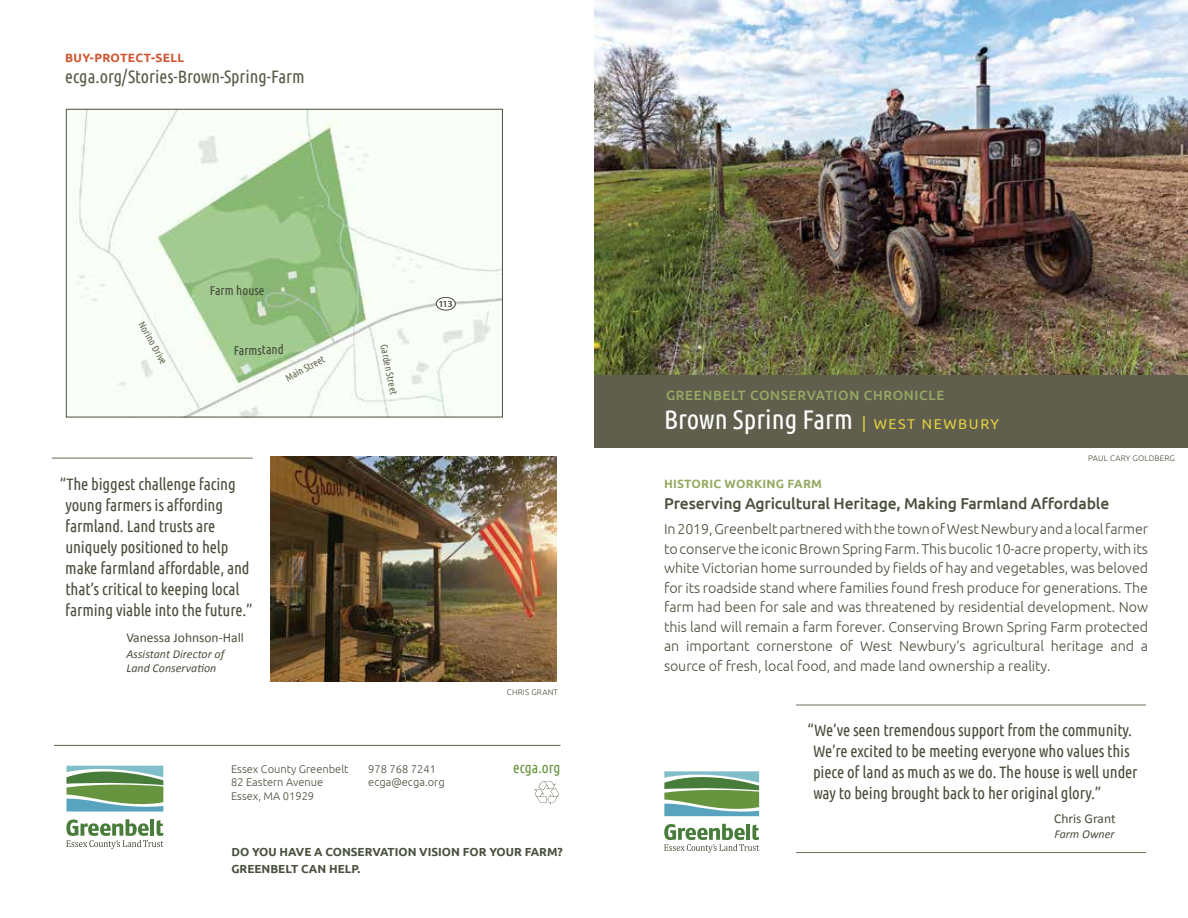
<style>
.page{position:relative;width:1188px;height:918px;background:#fff}
.page>*{position:absolute;margin:0;border:0;box-sizing:border-box;transform-origin:0 0}
.t1{font:27px "Ubuntu Condensed";color:#fff}
.t2{font:18px "Ubuntu Condensed";color:#565c48}
.t3{font:16.5px/21px "Ubuntu Condensed";letter-spacing:-.01em;color:#49503d}
.t4{font:500 15.75px "Ubuntu";letter-spacing:-.01em;color:#49503d}
.t5{font:15px "Ubuntu Condensed";color:#67953f}
.t6{font:300 14.25px/19.5px "Ubuntu";letter-spacing:-.005em;color:#49503d;text-align:justify}
.t7{font:500 13.5px "Ubuntu";letter-spacing:.05em;color:#97aa63}
.t8{font:13.5px "Calibri";color:#49503d}
.t9{font:12.9px "Ubuntu Condensed";letter-spacing:-.005em;color:#464c3a}
.t10{font:italic 12px/13.5px "Calibri";color:#49503d}
.t11{font:700 12px "Ubuntu";letter-spacing:.02em;color:#97aa63}
.t12{font:700 12px "Ubuntu";letter-spacing:.03em;color:#d05530}
.t13{font:700 11.7px/16.5px "Ubuntu";color:#49503d}
.t14{font:300 11.1px/13.4px "Ubuntu";color:#49503d}
.t15{font:10.05px "Ubuntu Condensed";color:#686654}
.t16{font:600 9.3px "Myriad Pro";color:#4b4b3c;scale:1.08 1}
.t17{font:300 8.1px "Ubuntu";letter-spacing:.02em;color:#49503d}
.s1{font-family:"Ubuntu";font-size:16.5px;color:#e5d03e}
.s2{font-family:"Ubuntu";font-size:14.25px;color:#e5d03e}
</style>
<div class="page">
<img style="left:594px;top:0;width:594px;height:375px">
<div style="left:594px;top:375px;width:594px;height:72px;background:#605f4e"></div>
<svg style="left:664px;top:824px;width:95px;height:29px"></svg>
<svg style="left:664px;top:771px;width:95px;height:45px;background:#7caa85"></svg>
<svg style="left:66px;top:819px;width:97px;height:30px"></svg>
<svg style="left:66px;top:765px;width:97px;height:47px;background:#7eab88"></svg>
<svg style="left:534px;top:781px;width:25px;height:24px"></svg>
<hr style="left:54px;top:745px;width:507px;height:1px;background:#605f4e">
<img style="left:73px;top:111px;width:428px;height:304px">
<div style="left:66px;top:109px;width:437px;height:308px;border:1px solid #49503d"></div>
<div style="left:436px;top:297px;width:19px;height:13px;background:#fff;border-radius:50%"></div>
<div style="left:436px;top:297px;width:20px;height:14px;border:1px solid #4b4b3c;border-radius:50%"></div>
<hr style="left:796px;top:705px;width:350px;height:1px;background:#6e6c54">
<hr style="left:796px;top:852px;width:350px;height:1px;background:#6e6c54">
<hr style="left:52px;top:458px;width:201px;height:1px;background:#6e6c54">
<img style="left:270px;top:457px;width:287px;height:224px">
<p class="t12" style="left:65px;top:51px;width:121px">BUY-PROTECT-SELL</p>
<p class="t2" style="left:65px;top:66px;width:241px">ecga.org/Stories-Brown-Spring-Farm</p>
<p class="t15" style="left:146px;top:319px;width:49px;rotate:60deg">Norino Drive</p>
<p class="t9" style="left:210px;top:282px;width:56px">Farm house</p>
<p class="t15" style="left:283px;top:373px;width:45px;rotate:-28deg">Main Street</p>
<p class="t15" style="left:390px;top:343px;width:52px;rotate:78deg">Garden Street</p>
<p class="t9" style="left:234px;top:342px;width:52px">Farmstand</p>
<p class="t3" style="left:65px;top:473px;width:189px;text-indent:-5px">“The biggest challenge facing young farmers is affording farmland. Land trusts are uniquely positioned to help make farmland affordable, and that’s critical to keeping local farming viable into the future.”</p>
<p class="t8" style="left:126px;top:629px;width:119px">Vanessa Johnson-Hall</p>
<p class="t10" style="left:126px;top:647px;width:100px">Assistant Director of<br>Land Conservation</p>
<p class="t16" style="left:439px;top:298px;width:15px">113</p>
<p class="t17" style="left:507px;top:687px;width:53px">CHRIS GRANT</p>
<p class="t14" style="left:231px;top:762px;width:119px">Essex County Greenbelt<br>82 Eastern Avenue<br>Essex, MA 01929</p>
<p class="t14" style="left:368px;top:763px;width:78px;line-height:12.5px">978 768 7241 ecga@ecga.org</p>
<p class="t5" style="left:513px;top:758px;width:49px">ecga.org</p>
<p class="t13" style="left:231px;top:844px;width:333px">DO YOU HAVE A CONSERVATION VISION FOR YOUR FARM?<br>GREENBELT CAN HELP.</p>
<p class="t7" style="left:666px;top:387px;width:280px">GREENBELT CONSERVATION CHRONICLE</p>
<h1 class="t1" style="left:664px;top:402px;width:337px">Brown Spring Farm <span class="s1">|</span> <span class="s2">WEST NEWBURY</span></h1>
<p class="t17" style="left:1088px;top:453px;width:88px">PAUL CARY GOLDBERG</p>
<p class="t11" style="left:664px;top:476px;width:160px">HISTORIC WORKING FARM</p>
<p class="t4" style="left:664px;top:493px;width:447px">Preserving Agricultural Heritage, Making Farmland Affordable</p>
<p class="t6" style="left:664px;top:519px;width:486px">In 2019, Greenbelt partnered with the town of West Newbury and a local farmer to conserve the iconic Brown Spring Farm. This bucolic 10-acre property, with its white Victorian home surrounded by fields of hay and vegetables, was beloved for its roadside stand where families found fresh produce for generations. The farm had been for sale and was threatened by residential development. Now this land will remain a farm forever. Conserving Brown Spring Farm protected an important cornerstone of West Newbury’s agricultural heritage and a source of fresh, local food, and made land ownership a reality.</p>
<p class="t3" style="left:813px;top:719px;width:326px;text-indent:-5px">“We’ve seen tremendous support from the community.<br>We’re excited to be meeting everyone who values this piece of land as much as we do. The house is well under way to being brought back to her original glory.”</p>
<p class="t8" style="left:1054px;top:810px;width:63px">Chris Grant</p>
<p class="t10" style="left:1054px;top:827px;width:62px">Farm Owner</p>
</div>
